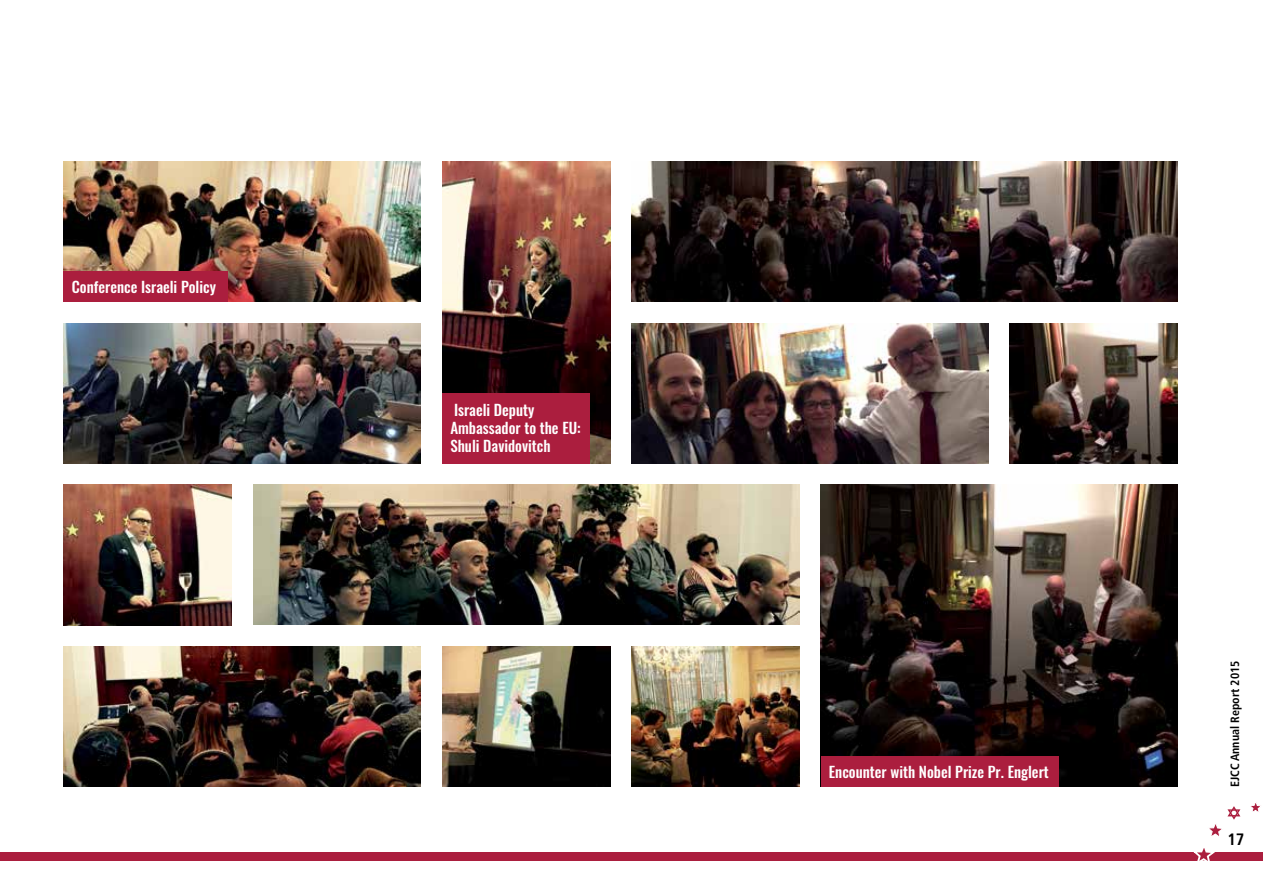
<style>
.page{position:relative;width:1263px;height:893px;background:#fff}
.page>*{position:absolute;margin:0;border:0;box-sizing:border-box;transform-origin:0 0}
.t1{font:700 condensed 16.5px "Frutiger LT Std";color:#000}
.t2{font:500 15px/18px "Oswald";color:#fff}
.t3{font:700 condensed 12px "Frutiger LT Std";color:#000}
</style>
<div class="page">
<div style="left:0;top:853px;width:1263px;height:8px;background:#ab1e3e"></div>
<svg style="left:1189px;top:806px;width:51px;height:55px"></svg>
<svg style="left:1251px;top:802px;width:10px;height:10px"></svg>
<img style="left:64px;top:162px;width:357px;height:140px">
<img style="left:821px;top:485px;width:357px;height:302px">
<img style="left:442px;top:646px;width:168px;height:141px">
<img style="left:64px;top:485px;width:168px;height:140px">
<img style="left:1010px;top:323px;width:168px;height:140px">
<img style="left:631px;top:646px;width:168px;height:141px">
<img style="left:442px;top:162px;width:168px;height:301px">
<img style="left:253px;top:484px;width:546px;height:140px">
<img style="left:64px;top:323px;width:357px;height:140px">
<img style="left:64px;top:646px;width:357px;height:141px">
<img style="left:631px;top:323px;width:358px;height:140px">
<img style="left:631px;top:162px;width:547px;height:140px">
<div style="left:64px;top:271px;width:164px;height:31px;background:#ab1e3e"></div>
<div style="left:442px;top:393px;width:147px;height:70px;background:#ab1e3e"></div>
<div style="left:821px;top:756px;width:237px;height:31px;background:#ab1e3e"></div>
<p class="t2" style="left:72px;top:278px;width:146px">Conference Israeli Policy</p>
<p class="t2" style="left:450px;top:401px;width:132px">Israeli Deputy<br>Ambassador to the EU:<br>Shuli Davidovitch</p>
<p class="t2" style="left:829px;top:763px;width:222px">Encounter with Nobel Prize Pr. Englert</p>
<p class="t3" style="left:1228px;top:787px;width:128px;rotate:-90deg">EJCC Annual Report 2015</p>
<p class="t1" style="left:1227px;top:829px;width:19px">17</p>
</div>
